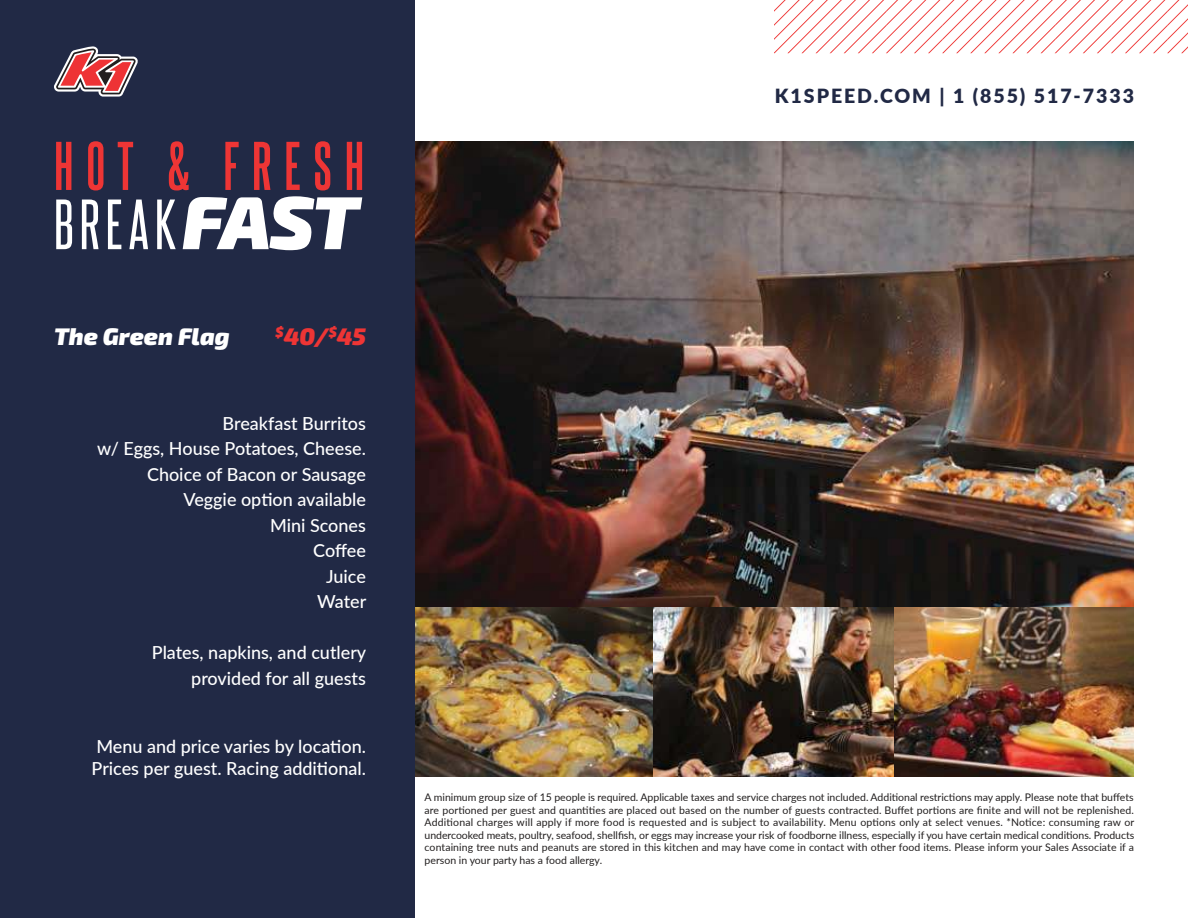
<style>
.page{position:relative;width:1188px;height:918px;background:#fff}
.page>*{position:absolute;margin:0;border:0;box-sizing:border-box;transform-origin:0 0}
.t1{font:60.3px "Steelfish Rg";letter-spacing:.1em;color:#fff}
.t2{font:700 58.5px "Steelfish Rg";letter-spacing:.22em;color:#ee3535}
.t3{font:italic 900 24px "Exo 2";color:#fff}
.t4{font:italic 900 24px "Exo 2";color:#ee3535}
.t5{font:900 19.5px "Lato";letter-spacing:.1em;color:#212945}
.t6{font:500 18px/25.5px "Lato";color:#fff;text-align:right}
.t7{font:10.5px/12.6px "Lato";color:#221f1f;text-align:justify}
.s1{font-family:"Exo 2";font-weight:900;font-style:italic;font-size:75px}
</style>
<div class="page">
<img style="left:415px;top:142px;width:719px;height:634px">
<svg style="left:774px;top:0;width:414px;height:54px"></svg>
<div style="left:0;top:0;width:415px;height:918px;background:#212945"></div>
<svg style="left:54px;top:46px;width:84px;height:51px"></svg>
<h2 class="t2" style="left:54px;top:138px;width:312px">HOT &amp; FRESH</h2>
<h1 class="t1" style="left:54px;top:196px;width:306px">BREAK<span class="s1">FAST</span></h1>
<h3 class="t3" style="left:54px;top:326px;width:177px">The Green Flag</h3>
<h3 class="t4" style="left:276px;top:326px;width:92px"><sup>$</sup>40/<sup>$</sup>45</h3>
<h3 class="t6" style="left:97px;top:412px;width:271px">Breakfast Burritos<br>w/ Eggs, House Potatoes, Cheese.<br>Choice of Bacon or Sausage<br>Veggie option available<br>Mini Scones<br>Coffee<br>Juice<br>Water</h3>
<h3 class="t6" style="left:152px;top:641px;width:216px">Plates, napkins, and cutlery provided for all guests</h3>
<h3 class="t6" style="left:92px;top:735px;width:276px;line-height:21.6px;text-align:left">Menu and price varies by location.<br>Prices per guest. Racing additional.</h3>
<h3 class="t5" style="left:775px;top:88px;width:361px">K1SPEED.COM | 1 (855) 517-7333</h3>
<p class="t7" style="left:425px;top:790px;width:711px">A minimum group size of 15 people is required. Applicable taxes and service charges not included. Additional restrictions may apply. Please note that buffets are portioned per guest and quantities are placed out based on the number of guests contracted. Buffet portions are finite and will not be replenished.<br>Additional charges will apply if more food is requested and is subject to availability. Menu options only at select venues. *Notice: consuming raw or undercooked meats, poultry, seafood, shellfish, or eggs may increase your risk of foodborne illness, especially if you have certain medical conditions. Products containing tree nuts and peanuts are stored in this kitchen and may have come in contact with other food items. Please inform your Sales Associate if a person in your party has a food allergy.</p>
</div>
